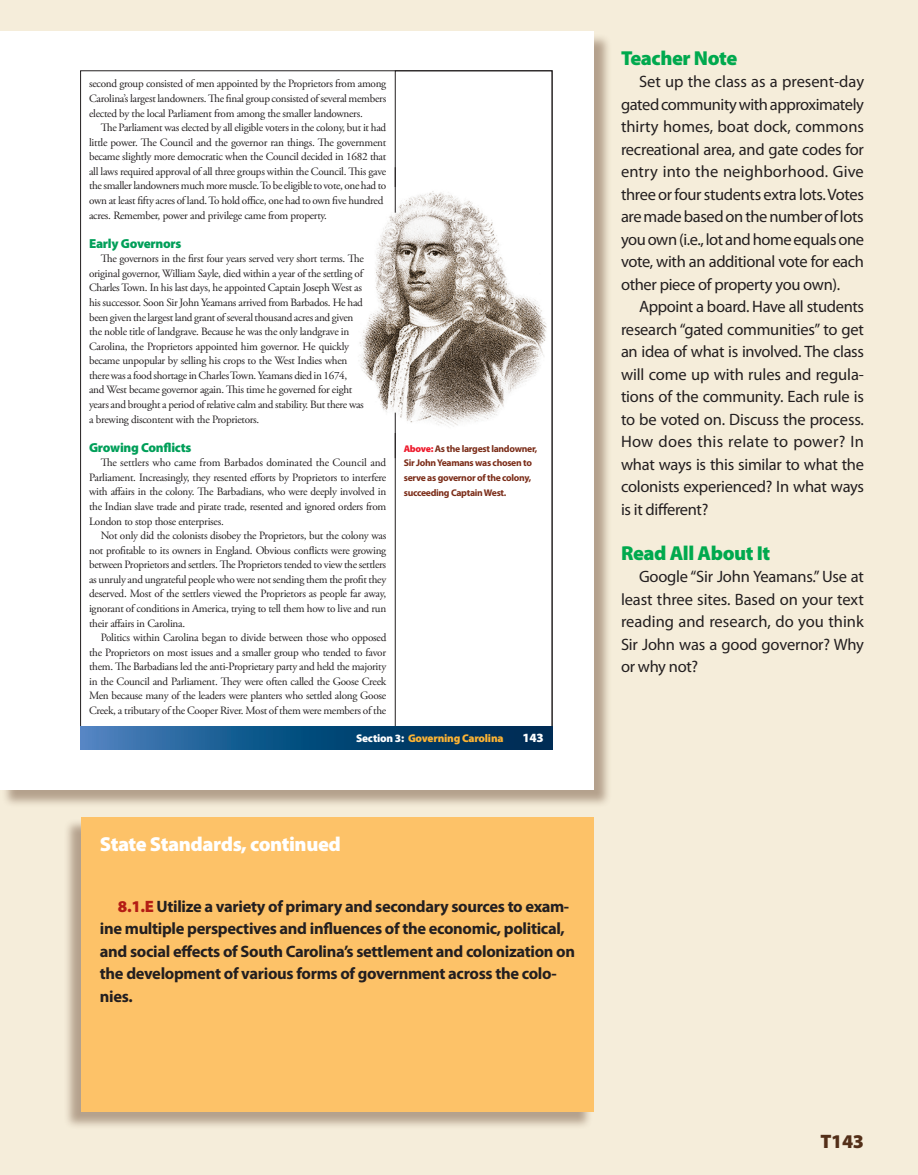
<style>
.page{position:relative;width:918px;height:1175px;background:#fff}
.page>*{position:absolute;margin:0;border:0;box-sizing:border-box;transform-origin:0 0}
.B{font:900 20.25px "Myriad Pro";letter-spacing:-.02em;color:#00a94e}
.D{font:900 20.25px "Myriad Pro";letter-spacing:-.02em;color:#fff}
.t1{font:900 19.5px "Myriad Pro";color:#532f18}
.Body_Text{font:16.5px/22.5px "Myriad Pro";letter-spacing:-.02em;color:#231f20;text-align:justify}
.Body_San_Serif{font:700 16.5px/22.5px "Myriad Pro";letter-spacing:-.02em;color:#231f20}
.t2{font:900 13.05px "Myriad Pro";letter-spacing:-.02em;color:#009f59}
.t3{font:900 12.6px "Myriad Pro";color:#fff}
.t4{font:11.1px/14.5px "Adobe Garamond Pro";letter-spacing:-.025em;color:#231f20}
.t5{font:11.1px "Adobe Garamond Pro";letter-spacing:-.005em;color:#231f20}
.t6{font:900 11.1px "Myriad Pro";letter-spacing:-.02em;color:#fcb333}
.t7{font:700 9.75px/14.5px "Myriad Pro";letter-spacing:-.03em;color:#7b2d19}
.s1{font-weight:900;color:#ee1b2d}
.s2{color:#fff}
.s3{font-weight:900;color:#b41d15}
</style>
<div class="page">
<div style="left:0;top:0;width:918px;height:1174px;background:#f5edda"></div>
<div style="left:1px;top:33px;width:611px;height:775px;background:#532f18;opacity:.4"></div>
<div style="left:0;top:32px;width:594px;height:758px;background:#fff"></div>
<img style="left:358px;top:187px;width:189px;height:245px">
<hr style="left:395px;top:167px;width:1px;height:46px;background:#231f20">
<hr style="left:395px;top:412px;width:1px;height:46px;background:#231f20">
<svg style="left:80px;top:726px;width:472px;height:24px;background:#134f80"></svg>
<div style="left:63px;top:818px;width:530px;height:311px;background:#532f18;opacity:.4"></div>
<div style="left:81px;top:817px;width:513px;height:295px;background:#fdc268"></div>
<p class="t4" style="left:89px;top:77px;width:299px">second group consisted of men appointed by the Proprietors from among</p>
<p class="t4" style="left:89px;top:92px;width:299px">Carolina’s largest landowners. The final group consisted of several members</p>
<p class="t4" style="left:89px;top:106px;width:275px">elected by the local Parliament from among the smaller landowners.</p>
<p class="t4" style="left:101px;top:121px;width:287px">The Parliament was elected by all eligible voters in the colony, but it had</p>
<p class="t4" style="left:89px;top:135px;width:299px">little power. The Council and the governor ran things. The government</p>
<p class="t4" style="left:89px;top:150px;width:299px">became slightly more democratic when the Council decided in 1682 that</p>
<p class="t4" style="left:89px;top:164px;width:299px">all laws required approval of all three groups within the Council. This gave</p>
<p class="t4" style="left:89px;top:179px;width:299px">the smaller landowners much more muscle. To be eligible to vote, one had to</p>
<p class="t4" style="left:89px;top:193px;width:296px">own at least fifty acres of land. To hold office, one had to own five hundred</p>
<p class="t4" style="left:89px;top:208px;width:239px">acres. Remember, power and privilege came from property.</p>
<p class="t2" style="left:89px;top:234px;width:94px">Early Governors</p>
<p class="t4" style="left:89px;top:252px;width:276px;text-indent:12px">The governors in the first four years served very short terms. The original governor, William Sayle, died within a year of the settling of Charles Town. In his last days, he appointed Captain Joseph West as his successor. Soon Sir John Yeamans arrived from Barbados. He had been given the largest land grant of several thousand acres and given the noble title of landgrave. Because he was the only landgrave in Carolina, the Proprietors appointed him governor. He quickly became unpopular by selling his crops to the West Indies when there was a food shortage in Charles Town. Yeamans died in 1674, and West became governor again. This time he governed for eight years and brought a period of relative calm and stability. But there was a brewing discontent with the Proprietors.</p>
<p class="t2" style="left:89px;top:438px;width:104px">Growing Conflicts</p>
<p class="t5" style="left:101px;top:456px;width:287px">The settlers who came from Barbados dominated the Council and</p>
<p class="t4" style="left:89px;top:470px;width:299px">Parliament. Increasingly, they resented efforts by Proprietors to interfere</p>
<p class="t4" style="left:89px;top:485px;width:299px">with affairs in the colony. The Barbadians, who were deeply involved in</p>
<p class="t4" style="left:89px;top:499px;width:299px">the Indian slave trade and pirate trade, resented and ignored orders from</p>
<p class="t4" style="left:89px;top:514px;width:136px">London to stop those enterprises.</p>
<p class="t4" style="left:101px;top:529px;width:287px">Not only did the colonists disobey the Proprietors, but the colony was</p>
<p class="t4" style="left:89px;top:543px;width:299px">not profitable to its owners in England. Obvious conflicts were growing</p>
<p class="t4" style="left:89px;top:558px;width:299px">between Proprietors and settlers. The Proprietors tended to view the settlers</p>
<p class="t4" style="left:89px;top:572px;width:299px">as unruly and ungrateful people who were not sending them the profit they</p>
<p class="t4" style="left:89px;top:587px;width:299px">deserved. Most of the settlers viewed the Proprietors as people far away,</p>
<p class="t4" style="left:89px;top:601px;width:299px">ignorant of conditions in America, trying to tell them how to live and run</p>
<p class="t4" style="left:89px;top:616px;width:98px">their affairs in Carolina.</p>
<p class="t4" style="left:101px;top:631px;width:287px">Politics within Carolina began to divide between those who opposed</p>
<p class="t4" style="left:89px;top:645px;width:299px">the Proprietors on most issues and a smaller group who tended to favor</p>
<p class="t4" style="left:89px;top:660px;width:299px">them. The Barbadians led the anti-Proprietary party and held the majority</p>
<p class="t4" style="left:89px;top:674px;width:299px">in the Council and Parliament. They were often called the Goose Creek</p>
<p class="t4" style="left:89px;top:689px;width:299px">Men because many of the leaders were planters who settled along Goose</p>
<p class="t4" style="left:89px;top:703px;width:299px">Creek, a tributary of the Cooper River. Most of them were members of the</p>
<p class="t7" style="left:404px;top:441px;width:135px"><span class="s1">Above:</span> As the largest landowner,<br>Sir John Yeamans was chosen to serve as governor of the colony, succeeding Captain West.</p>
<p class="t6" style="left:356px;top:730px;width:149px"><span class="s2">Section 3:</span> Governing Carolina</p>
<p class="t3" style="left:522px;top:729px;width:23px">143</p>
<p class="D" style="left:100px;top:830px;width:243px">State Standards, continued</p>
<p class="Body_San_Serif" style="left:100px;top:894px;width:477px;text-indent:18px"><span class="s3">8.1.E</span> Utilize a variety of primary and secondary sources to exam&shy;ine multiple perspectives and influences of the economic, political, and social effects of South Carolina’s settlement and colonization on the development of various forms of government across the colo&shy;nies.</p>
<p class="B" style="left:621px;top:44px;width:118px">Teacher Note</p>
<p class="Body_Text" style="left:621px;top:70px;width:245px;text-indent:18px">Set up the class as a present-day gated community with approximately thirty homes, boat dock, commons recreational area, and gate codes for entry into the neighborhood. Give three or four students extra lots. Votes are made based on the number of lots you own (i.e., lot and home equals one vote, with an additional vote for each other piece of property you own).</p>
<p class="Body_Text" style="left:621px;top:295px;width:245px;text-indent:18px">Appoint a board. Have all students research “gated communities” to get an idea of what is involved. The class will come up with rules and regula&shy;tions of the community. Each rule is to be voted on. Discuss the process.<br>How does this relate to power? In what ways is this similar to what the colonists experienced? In what ways is it different?</p>
<p class="B" style="left:621px;top:539px;width:151px">Read All About It</p>
<p class="Body_Text" style="left:621px;top:565px;width:245px;text-indent:18px">Google “Sir John Yeamans.” Use at least three sites. Based on your text reading and research, do you think Sir John was a good governor? Why or why not?</p>
<h2 class="t1" style="left:821px;top:1128px;width:45px">T143</h2>
</div>
